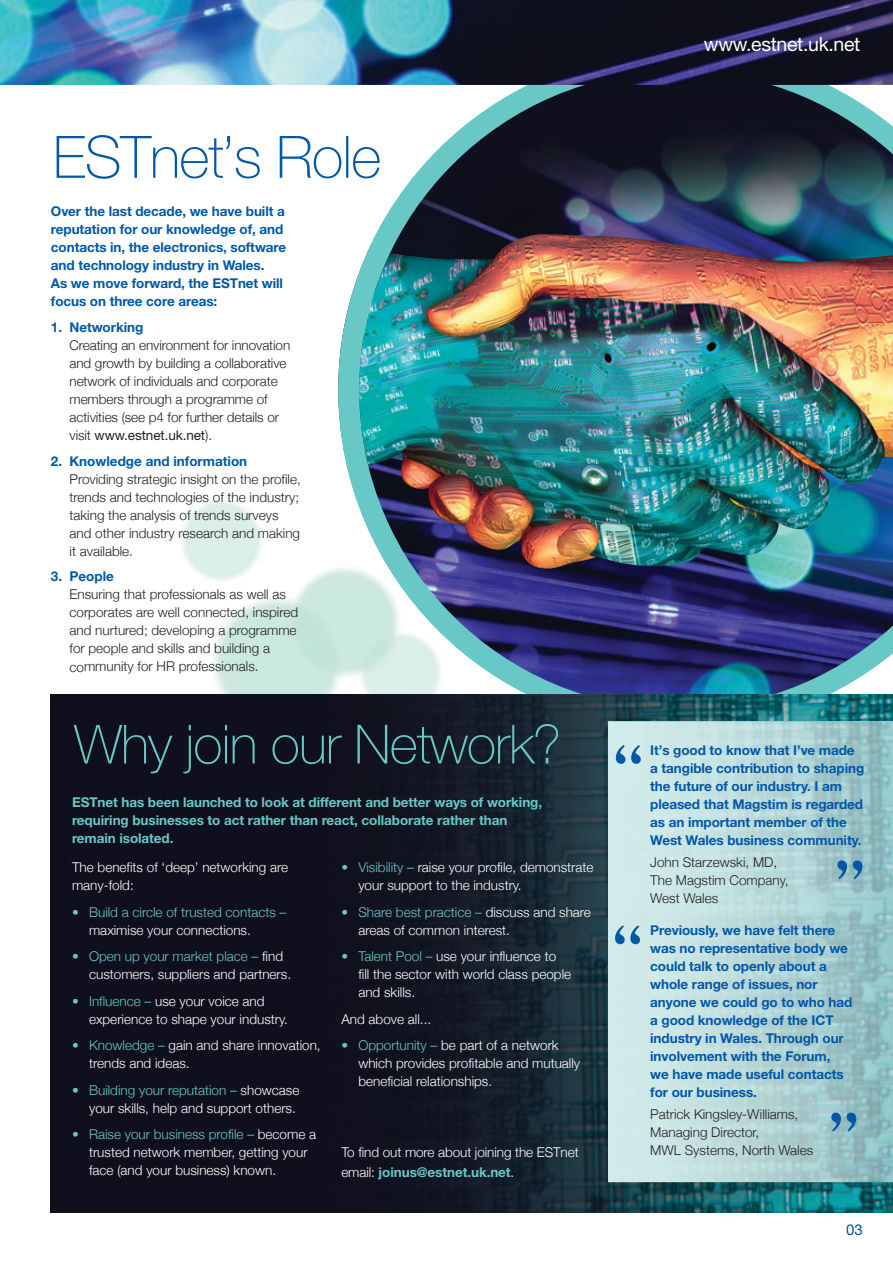
<style>
.page{position:relative;width:893px;height:1263px;background:#fff}
.page>*{position:absolute;margin:0;border:0;box-sizing:border-box;transform-origin:0 0}
.t1{font:62.85px "Caslon Three";color:#0058a9}
.t2{font:100 58.5px "Helvetica Neue";letter-spacing:-.015em;color:#0058a9}
.t3{font:100 54px "Helvetica Neue";letter-spacing:-.015em;color:#67c8c6}
.t4{font:19.5px "Helvetica Neue";letter-spacing:-.015em;color:#fff}
.t5{font:15px "Helvetica Neue";color:#0058a9}
.t6{font:300 13.5px/18px "Helvetica Neue";color:#fff}
.t7{font:700 13.5px/18px "Helvetica Neue";letter-spacing:-.005em;color:#0058a9}
.t8{font:300 13.5px/18px "Helvetica Neue";color:#231f20}
.t9{font:700 13.5px/18px "Helvetica Neue";letter-spacing:-.005em;color:#67c8c6}
.t10{font:300 13.5px "Helvetica Neue";color:#67c8c6}
.s1{font-weight:400}
.s2{color:#67c8c6}
.s3{font-weight:700;color:#67c8c6}
</style>
<div class="page">
<img style="left:338px;top:85px;width:555px;height:609px">
<img style="left:51px;top:694px;width:842px;height:518px">
<img style="left:0;top:0;width:893px;height:85px">
<img style="left:608px;top:721px;width:285px;height:461px">
<h3 class="t4" style="left:704px;top:37px;width:158px">www.estnet.uk.net</h3>
<h2 class="t2" style="left:53px;top:136px;width:330px">ESTnet’s Role</h2>
<p class="t7" style="left:51px;top:204px;width:237px">Over the last decade, we have built a reputation for our knowledge of, and contacts in, the electronics, software and technology industry in Wales.<br>As we move forward, the ESTnet will focus on three core areas:</p>
<p class="t7" style="left:51px;top:320px;width:94px">1. Networking</p>
<p class="t8" style="left:70px;top:336px;width:222px">Creating an environment for innovation and growth by building a collaborative network of individuals and corporate members through a programme of activities (see p4 for further details or visit <span class="s1">www.estnet.uk.net</span>).</p>
<p class="t7" style="left:51px;top:453px;width:198px">2. Knowledge and information</p>
<p class="t8" style="left:70px;top:470px;width:233px">Providing strategic insight on the profile, trends and technologies of the industry; taking the analysis of trends surveys and other industry research and making it available.</p>
<p class="t7" style="left:51px;top:569px;width:64px">3. People</p>
<p class="t8" style="left:70px;top:585px;width:230px">Ensuring that professionals as well as corporates are well connected, inspired and nurtured; developing a programme for people and skills and building a community for HR professionals.</p>
<h3 class="t3" style="left:74px;top:725px;width:489px">Why join our Network?</h3>
<p class="t9" style="left:72px;top:794px;width:472px">ESTnet has been launched to look at different and better ways of working, requiring businesses to act rather than react, collaborate rather than remain isolated.</p>
<p class="t6" style="left:72px;top:858px;width:218px">The benefits of ‘deep’ networking are many-fold:</p>
<p class="t10" style="left:72px;top:904px;width:216px">• Build a circle of trusted contacts –</p>
<p class="t6" style="left:89px;top:921px;width:163px">maximise your connections.</p>
<p class="t6" style="left:89px;top:947px;width:204px;text-indent:-17px"><span class="s2">• Open up your market place –</span> find customers, suppliers and partners.</p>
<p class="t6" style="left:89px;top:992px;width:200px;text-indent:-17px"><span class="s2">• Influence –</span> use your voice and experience to shape your industry.</p>
<p class="t6" style="left:89px;top:1036px;width:233px;text-indent:-17px"><span class="s2">• Knowledge –</span> gain and share innovation, trends and ideas.</p>
<p class="t6" style="left:72px;top:1081px;width:229px;text-align:right"><span class="s2">• Building your reputation –</span> showcase your skills, help and support others.</p>
<p class="t6" style="left:89px;top:1125px;width:229px;text-indent:-17px"><span class="s2">• Raise your business profile –</span> become a trusted network member, getting your face (and your business) known.</p>
<p class="t6" style="left:358px;top:858px;width:237px;text-indent:-17px"><span class="s2">• Visibility –</span> raise your profile, demonstrate your support to the industry.</p>
<p class="t6" style="left:358px;top:903px;width:234px;text-indent:-17px"><span class="s2">• Share best practice –</span> discuss and share areas of common interest.</p>
<p class="t6" style="left:358px;top:947px;width:214px;text-indent:-17px"><span class="s2">• Talent Pool –</span> use your influence to<br>fill the sector with world class people and skills.</p>
<p class="t6" style="left:341px;top:1010px;width:91px">And above all...</p>
<p class="t6" style="left:358px;top:1036px;width:223px;text-indent:-17px"><span class="s2">• Opportunity –</span> be part of a network which provides profitable and mutually beneficial relationships.</p>
<p class="t6" style="left:341px;top:1141px;width:239px;line-height:20.5px">To find out more about joining the ESTnet email: <span class="s3">joinus@estnet.uk.net</span>.</p>
<h1 class="t1" style="left:613px;top:745px;width:33px">“</h1>
<h1 class="t1" style="left:612px;top:926px;width:33px">“</h1>
<p class="t7" style="left:650px;top:742px;width:216px">It’s good to know that I’ve made a tangible contribution to shaping the future of our industry. I am pleased that Magstim is regarded as an important member of the<br>West Wales business community.</p>
<p class="t8" style="left:650px;top:853px;width:140px">John Starzewski, MD,<br>The Magstim Company,<br>West Wales</p>
<h1 class="t1" style="left:834px;top:861px;width:33px">”</h1>
<p class="t7" style="left:650px;top:922px;width:204px">Previously, we have felt there was no representative body we could talk to openly about a whole range of issues, nor anyone we could go to who had a good knowledge of the ICT industry in Wales. Through our involvement with the Forum, we have made useful contacts for our business.</p>
<p class="t8" style="left:650px;top:1105px;width:165px">Patrick Kingsley-Williams,<br>Managing Director,<br>MWL Systems, North Wales</p>
<h1 class="t1" style="left:828px;top:1113px;width:33px">”</h1>
<p class="t5" style="left:846px;top:1224px;width:18px">03</p>
</div>
